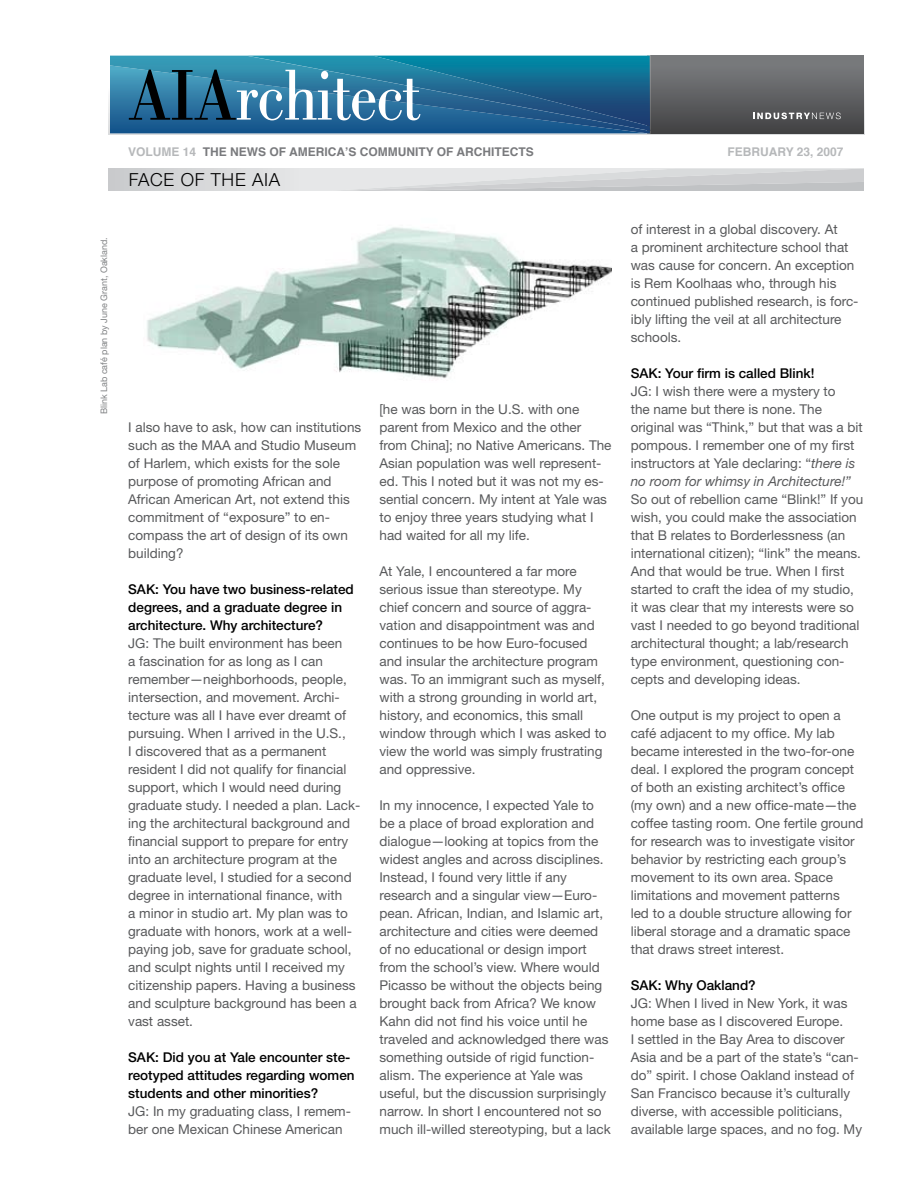
<style>
.page{position:relative;width:918px;height:1188px;background:#fff}
.page>*{position:absolute;margin:0;border:0;box-sizing:border-box;transform-origin:0 0}
.t1{font:300 18px "Helvetica Neue";letter-spacing:.04em;color:#000}
.t2{font:13.5px/18px "Helvetica Neue";color:#58595b}
.t3{font:500 13.5px/18px "Helvetica Neue";color:#000}
.t4{font:700 12px "Helvetica";color:#797a7d}
.t5{font:700 12px "Helvetica";color:#b6b8ba}
.t6{font:9px "Helvetica Neue";color:#808284}
.s1{color:#b6b8ba}
.s2{font-style:italic}
</style>
<div class="page">
<div style="left:647px;top:54px;width:218px;height:81px;background:linear-gradient(to bottom,#7f8183,#424143)"></div>
<div style="left:647px;top:56px;width:216px;height:77px;background:linear-gradient(to bottom,#7d8082,#444445)"></div>
<svg style="left:753px;top:113px;width:88px;height:6px"></svg>
<svg style="left:108px;top:54px;width:542px;height:81px"></svg>
<svg style="left:110px;top:56px;width:541px;height:78px"></svg>
<svg style="left:109px;top:168px;width:755px;height:23px"></svg>
<img style="left:147px;top:227px;width:465px;height:152px">
<p class="t6" style="left:99px;top:414px;width:179px;rotate:-90deg">Blink Lab café plan by June Grant, Oakland.</p>
<p class="t4" style="left:128px;top:141px;width:407px"><span class="s1">VOLUME 14</span> THE NEWS OF AMERICA’S COMMUNITY OF ARCHITECTS</p>
<p class="t5" style="left:728px;top:141px;width:118px">FEBRUARY 23, 2007</p>
<h1 class="t1" style="left:129px;top:168px;width:153px">FACE OF THE AIA</h1>
<p class="t2" style="left:128px;top:418px;width:235px">I also have to ask, how can institutions such as the MAA and Studio Museum of Harlem, which exists for the sole purpose of promoting African and<br>African American Art, not extend this commitment of “exposure” to en&shy;compass the art of design of its own building?</p>
<p class="t3" style="left:128px;top:580px;width:227px">SAK: You have two business-related degrees, and a graduate degree in architecture. Why architecture?</p>
<p class="t2" style="left:128px;top:634px;width:234px">JG: The built environment has been<br>a fascination for as long as I can remember—neighborhoods, people, intersection, and movement. Archi&shy;tecture was all I have ever dreamt of pursuing. When I arrived in the U.S.,<br>I discovered that as a permanent resident I did not qualify for financial support, which I would need during graduate study. I needed a plan. Lack&shy;ing the architectural background and financial support to prepare for entry into an architecture program at the graduate level, I studied for a second degree in international finance, with<br>a minor in studio art. My plan was to graduate with honors, work at a well&shy;paying job, save for graduate school, and sculpt nights until I received my citizenship papers. Having a business and sculpture background has been a vast asset.</p>
<p class="t3" style="left:128px;top:1048px;width:228px">SAK: Did you at Yale encounter ste&shy;reotyped attitudes regarding women students and other minorities?</p>
<p class="t2" style="left:128px;top:1102px;width:224px">JG: In my graduating class, I remem&shy;ber one Mexican Chinese American</p>
<p class="t2" style="left:380px;top:400px;width:234px">[he was born in the U.S. with one parent from Mexico and the other from China]; no Native Americans. The Asian population was well represent&shy;ed. This I noted but it was not my es&shy;sential concern. My intent at Yale was to enjoy three years studying what I had waited for all my life.</p>
<p class="t2" style="left:380px;top:562px;width:229px">At Yale, I encountered a far more serious issue than stereotype. My chief concern and source of aggra&shy;vation and disappointment was and continues to be how Euro-focused and insular the architecture program was. To an immigrant such as myself, with a strong grounding in world art, history, and economics, this small window through which I was asked to view the world was simply frustrating and oppressive.</p>
<p class="t2" style="left:380px;top:796px;width:233px">In my innocence, I expected Yale to be a place of broad exploration and dialogue—looking at topics from the widest angles and across disciplines.<br>Instead, I found very little if any research and a singular view—Euro&shy;pean. African, Indian, and Islamic art, architecture and cities were deemed of no educational or design import from the school’s view. Where would Picasso be without the objects being brought back from Africa? We know Kahn did not find his voice until he traveled and acknowledged there was something outside of rigid function&shy;alism. The experience at Yale was useful, but the discussion surprisingly narrow. In short I encountered not so much ill-willed stereotyping, but a lack</p>
<p class="t2" style="left:631px;top:220px;width:229px">of interest in a global discovery. At<br>a prominent architecture school that was cause for concern. An exception is Rem Koolhaas who, through his continued published research, is forc&shy;ibly lifting the veil at all architecture schools.</p>
<p class="t3" style="left:631px;top:364px;width:185px">SAK: Your firm is called Blink!</p>
<p class="t2" style="left:631px;top:382px;width:234px">JG: I wish there were a mystery to<br>the name but there is none. The original was “Think,” but that was a bit pompous. I remember one of my first instructors at Yale declaring: “<span class="s2">there is no room for whimsy in Architecture!”</span></p>
<p class="t2" style="left:631px;top:490px;width:234px">So out of rebellion came “Blink!” If you wish, you could make the association that B relates to Borderlessness (an international citizen); “link” the means.<br>And that would be true. When I first started to craft the idea of my studio, it was clear that my interests were so vast I needed to go beyond traditional architectural thought; a lab/research type environment, questioning con&shy;cepts and developing ideas.</p>
<p class="t2" style="left:631px;top:706px;width:234px">One output is my project to open a café adjacent to my office. My lab became interested in the two-for-one deal. I explored the program concept of both an existing architect’s office (my own) and a new office-mate—the coffee tasting room. One fertile ground for research was to investigate visitor behavior by restricting each group’s movement to its own area. Space limitations and movement patterns<br>led to a double structure allowing for liberal storage and a dramatic space that draws street interest.</p>
<p class="t3" style="left:631px;top:976px;width:127px">SAK: Why Oakland?</p>
<p class="t2" style="left:631px;top:994px;width:233px">JG: When I lived in New York, it was home base as I discovered Europe.<br>I settled in the Bay Area to discover Asia and be a part of the state’s “can&shy;do” spirit. I chose Oakland instead of San Francisco because it’s culturally diverse, with accessible politicians, available large spaces, and no fog. My</p>
</div>
